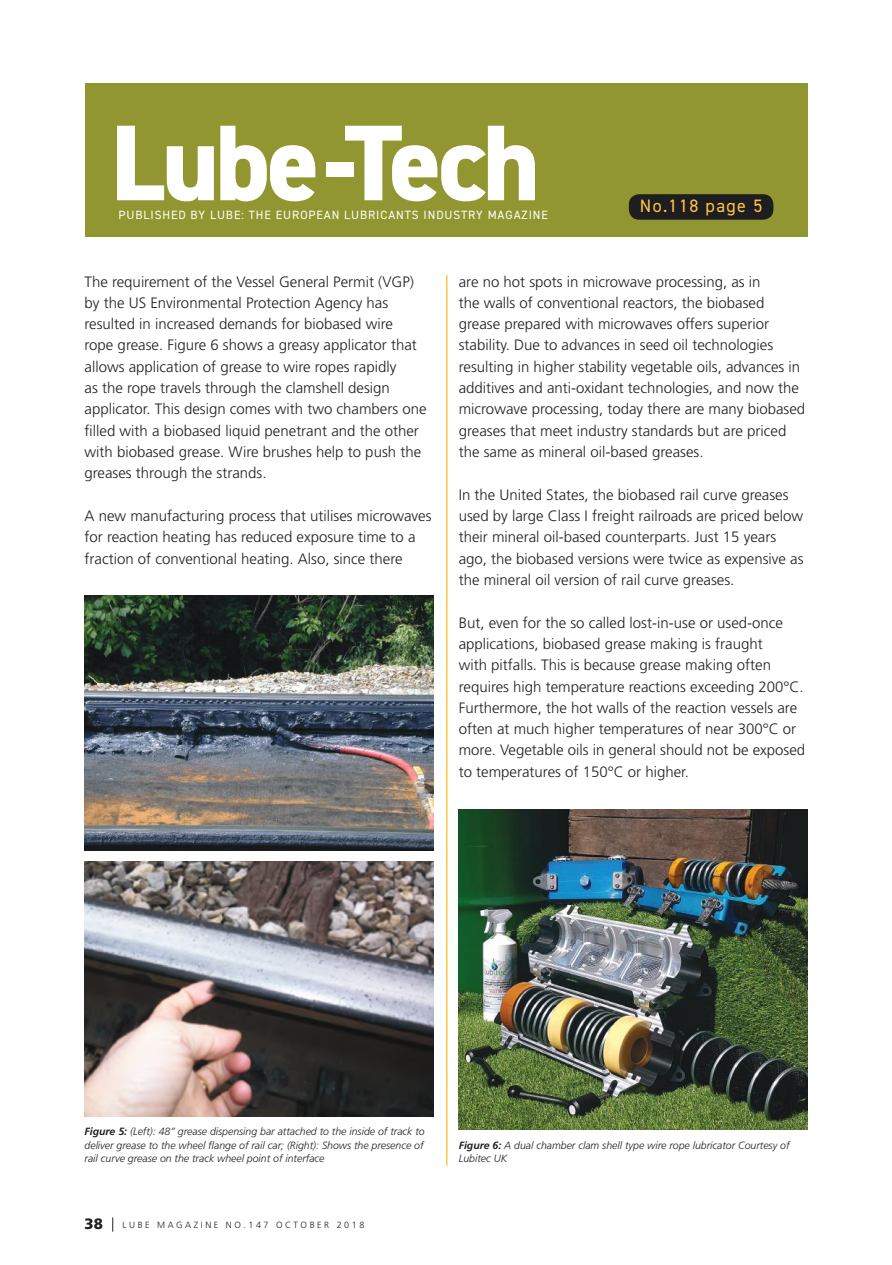
<style>
.page{position:relative;width:892px;height:1265px;background:#fff}
.page>*{position:absolute;margin:0;border:0;box-sizing:border-box;transform-origin:0 0}
.t1{font:800 108px "DIN2014";letter-spacing:-.03em;color:#fff}
.t2{font:18px "DIN2014";letter-spacing:.075em;color:#ffc542}
.t3{font:300 15px/21.3px "Frutiger";color:#241f1f}
.t4{font:900 15px "Frutiger";color:#241f1f}
.t5{font:12px "DIN2014";letter-spacing:.075em;color:#fff}
.t6{font:italic 300 10.5px/13.5px "Frutiger";color:#241f1f;text-align:justify}
.t7{font:300 9px "Frutiger";letter-spacing:.28em;color:#241f1f}
.s1{color:#929630}
.s2{font-weight:700}
</style>
<div class="page">
<svg style="left:112px;top:1217px;width:1px;height:14px"></svg>
<div style="left:85px;top:84px;width:722px;height:153px;background:#929630"></div>
<div style="left:629px;top:194px;width:144px;height:26px;background:#1e1d20;border-radius:10px"></div>
<hr style="left:446px;top:275px;width:1px;height:890px;background:#ffc542">
<img style="left:85px;top:595px;width:348px;height:255px">
<img style="left:85px;top:861px;width:348px;height:254px">
<img style="left:459px;top:809px;width:348px;height:319px">
<h1 class="t1" style="left:111px;top:91px;width:431px">Lube<span class="s1">-</span>Tech</h1>
<p class="t5" style="left:119px;top:207px;width:431px">PUBLISHED BY LUBE: THE EUROPEAN LUBRICANTS INDUSTRY MAGAZINE</p>
<p class="t2" style="left:640px;top:195px;width:124px">No.118 page 5</p>
<p class="t3" style="left:85px;top:271px;width:344px">The requirement of the Vessel General Permit (VGP) by the US Environmental Protection Agency has resulted in increased demands for biobased wire<br>rope grease. Figure 6 shows a greasy applicator that allows application of grease to wire ropes rapidly<br>as the rope travels through the clamshell design applicator. This design comes with two chambers one filled with a biobased liquid penetrant and the other with biobased grease. Wire brushes help to push the greases through the strands.</p>
<p class="t3" style="left:85px;top:505px;width:348px">A new manufacturing process that utilises microwaves for reaction heating has reduced exposure time to a fraction of conventional heating. Also, since there</p>
<p class="t3" style="left:459px;top:271px;width:348px">are no hot spots in microwave processing, as in<br>the walls of conventional reactors, the biobased grease prepared with microwaves offers superior stability. Due to advances in seed oil technologies resulting in higher stability vegetable oils, advances in additives and anti-oxidant technologies, and now the microwave processing, today there are many biobased greases that meet industry standards but are priced the same as mineral oil-based greases.</p>
<p class="t3" style="left:459px;top:484px;width:346px">In the United States, the biobased rail curve greases used by large Class I freight railroads are priced below their mineral oil-based counterparts. Just 15 years ago, the biobased versions were twice as expensive as the mineral oil version of rail curve greases.</p>
<p class="t3" style="left:459px;top:611px;width:348px">But, even for the so called lost-in-use or used-once applications, biobased grease making is fraught<br>with pitfalls. This is because grease making often requires high temperature reactions exceeding 200°C.<br>Furthermore, the hot walls of the reaction vessels are often at much higher temperatures of near 300°C or more. Vegetable oils in general should not be exposed to temperatures of 150°C or higher.</p>
<p class="t6" style="left:85px;top:1124px;width:342px"><span class="s2">Figure 5:</span> (Left): 48” grease dispensing bar attached to the inside of track to deliver grease to the wheel flange of rail car; (Right): Shows the presence of rail curve grease on the track wheel point of interface</p>
<p class="t4" style="left:85px;top:1214px;width:20px">38</p>
<p class="t7" style="left:123px;top:1219px;width:243px">LUBE MAGAZINE NO.147 OCTOBER 2018</p>
<p class="t6" style="left:459px;top:1137px;width:332px"><span class="s2">Figure 6:</span> A dual chamber clam shell type wire rope lubricator Courtesy of<br>Lubitec UK</p>
</div>
